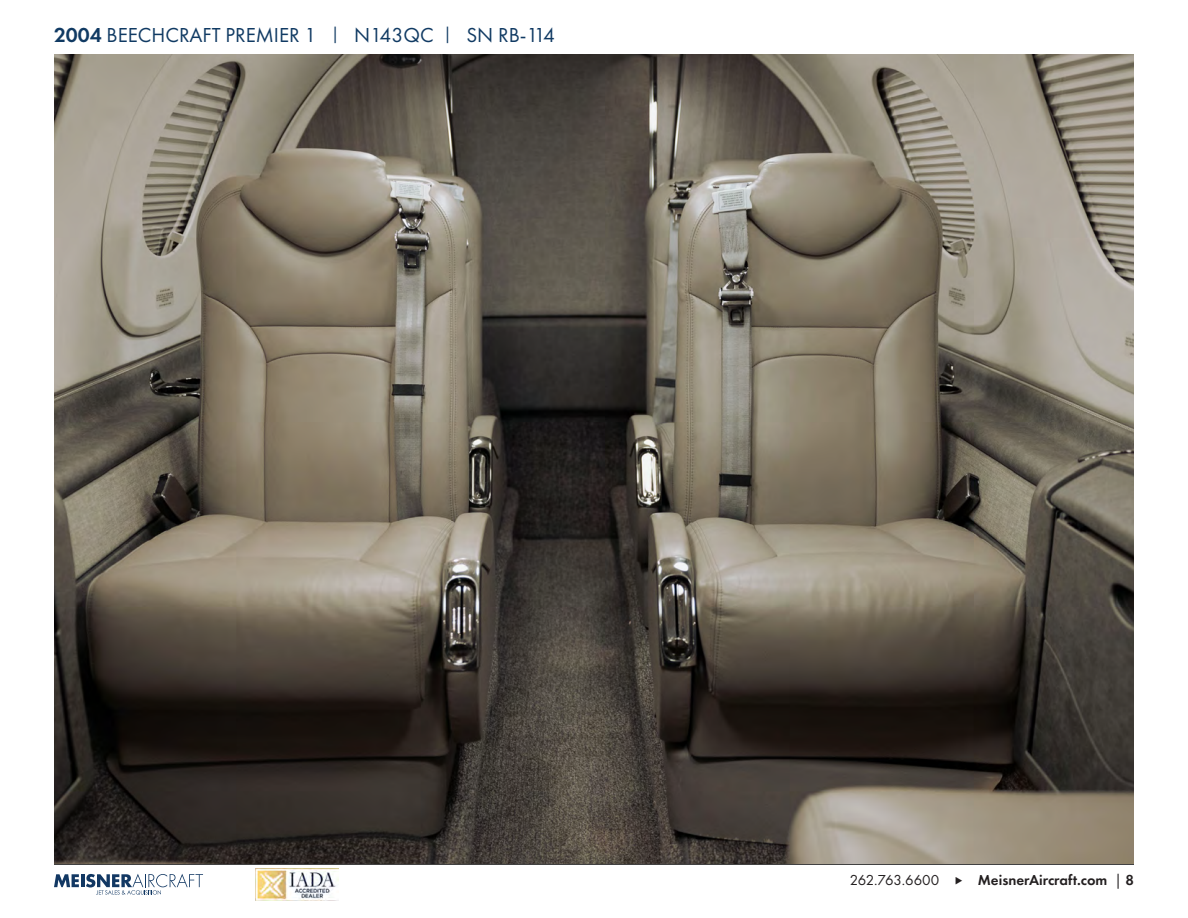
<style>
.page{position:relative;width:1188px;height:918px;background:#fff}
.page>*{position:absolute;margin:0;border:0;box-sizing:border-box;transform-origin:0 0}
.t1{font:21px "Futura PT";color:#103a63}
.t2{font:600 15px "Futura PT";color:#231f20}
.t3{font:15px "Futura PT";color:#231f20}
.s1{font-weight:600}
.s2{font-size:16.5px}
.s3{font-weight:400}
</style>
<div class="page">
<svg style="left:54px;top:874px;width:149px;height:21px"></svg>
<hr style="left:54px;top:864px;width:1080px;height:1px;background:#040404">
<img style="left:256px;top:868px;width:82px;height:32px">
<img style="left:54px;top:54px;width:1080px;height:810px">
<p class="t1" style="left:54px;top:23px;width:503px"><span class="s1">2004</span> BEECHCRAFT PREMIER 1 <span class="s2">|</span> N143QC <span class="s2">|</span> SN RB-114</p>
<p class="t3" style="left:850px;top:871px;width:91px">262.763.6600</p>
<p class="t2" style="left:978px;top:871px;width:158px">MeisnerAircraft.com <span class="s3">|</span> 8</p>
</div>
